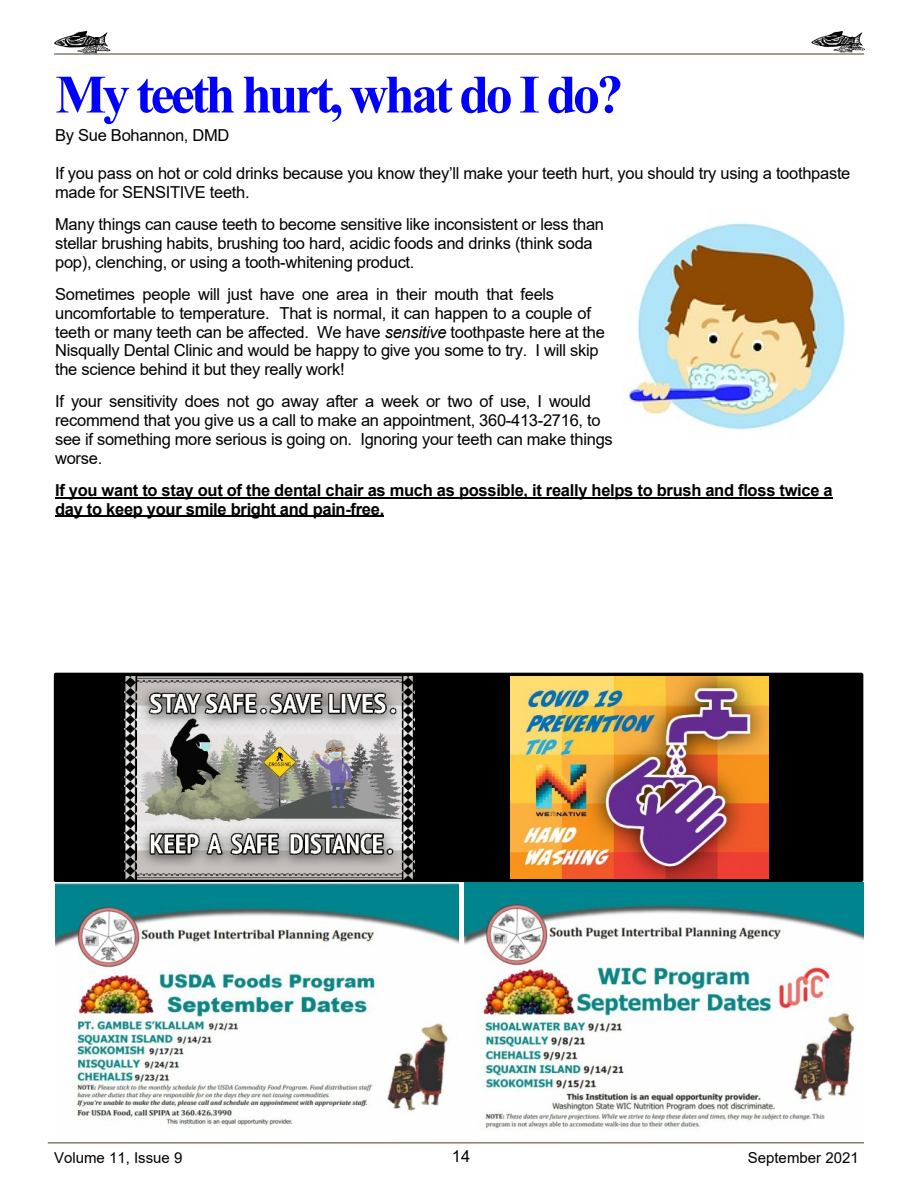
<style>
.page{position:relative;width:918px;height:1188px;background:#fff}
.page>*{position:absolute;margin:0;border:0;box-sizing:border-box;transform-origin:0 0}
.t1{font:700 54px "Times New Roman";letter-spacing:-.065em;color:#00f}
.t2{font:16.5px/18.9px "Arial";letter-spacing:-.015em;color:#000}
.t3{font:700 16.5px/18.9px "Arial";letter-spacing:-.02em;color:#000}
.t4{font:15px "Arial";color:#000}
.s1{font-style:italic}
</style>
<div class="page">
<hr style="left:48px;top:1142px;width:816px;height:2px;background:#877d71">
<hr style="left:54px;top:53px;width:810px;height:2px;background:#877d71">
<img style="left:54px;top:32px;width:57px;height:22px">
<img style="left:811px;top:32px;width:53px;height:21px">
<div style="left:54px;top:673px;width:809px;height:209px;background:#000;border-radius:2px"></div>
<img style="left:125px;top:677px;width:289px;height:203px">
<img style="left:510px;top:676px;width:258px;height:202px">
<hr style="left:55px;top:497px;width:778px;height:1px;background:#000">
<hr style="left:55px;top:516px;width:329px;height:1px;background:#000">
<img style="left:627px;top:222px;width:218px;height:208px">
<img style="left:464px;top:883px;width:399px;height:247px">
<img style="left:56px;top:883px;width:403px;height:245px">
<h1 class="t1" style="left:55px;top:76px;width:570px">My teeth hurt, what do I do?</h1>
<p class="t2" style="left:55px;top:128px;width:176px">By Sue Bohannon, DMD</p>
<p class="t2" style="left:55px;top:166px;width:797px">If you pass on hot or cold drinks because you know they’ll make your teeth hurt, you should try using a toothpaste made for SENSITIVE teeth.</p>
<p class="t2" style="left:55px;top:216px;width:550px">Many things can cause teeth to become sensitive like inconsistent or less than stellar brushing habits, brushing too hard, acidic foods and drinks (think soda pop), clenching, or using a tooth-whitening product.</p>
<p class="t2" style="left:55px;top:286px;width:551px">Sometimes people will just have one area in their mouth that feels uncomfortable to temperature. That is normal, it can happen to a couple of teeth or many teeth can be affected. We have <span class="s1">sensitive</span> toothpaste here at the Nisqually Dental Clinic and would be happy to give you some to try. I will skip the science behind it but they really work!</p>
<p class="t2" style="left:55px;top:394px;width:559px">If your sensitivity does not go away after a week or two of use, I would recommend that you give us a call to make an appointment, 360-413-2716, to see if something more serious is going on. Ignoring your teeth can make things worse.</p>
<p class="t3" style="left:55px;top:482px;width:779px">If you want to stay out of the dental chair as much as possible, it really helps to brush and floss twice a day to keep your smile bright and pain-free.</p>
<p class="t2" style="left:452px;top:1148px;width:20px">14</p>
<p class="t4" style="left:54px;top:1152px;width:130px">Volume 11, Issue 9</p>
<p class="t4" style="left:748px;top:1152px;width:113px">September 2021</p>
</div>
